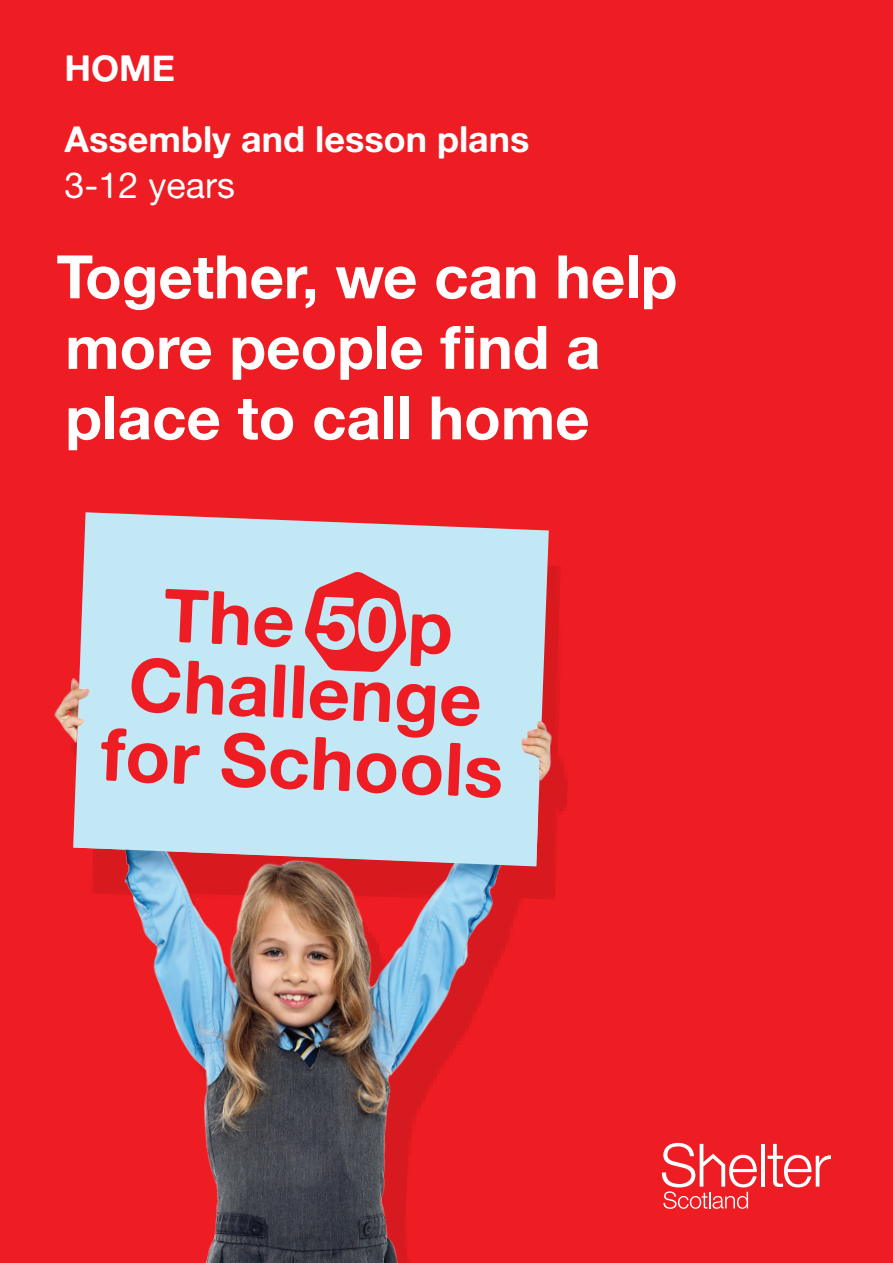
<style>
.page{position:relative;width:893px;height:1263px;background:#ee1d23}
.page>*{position:absolute;margin:0;border:0;box-sizing:border-box;transform-origin:0 0}
.t1{font:73.95px/70.9px "Alte Haas Grotesk Bold";color:#ee1d23;text-align:center}
.t2{font:700 60px/70.5px "Helvetica Neue CE";color:#fff}
.t3{font:36px "Alte Haas Grotesk Bold";color:#fff}
.t4{font:36px "Alte Haas Grotesk";color:#fff}
.s1{color:#c2e7f5}
</style>
<div class="page">
<svg style="left:84px;top:512px;width:465px;height:32px;fill:#c2e7f5"></svg>
<img style="left:54px;top:544px;width:625px;height:719px">
<svg style="left:73px;top:816px;width:465px;height:50px"></svg>
<svg style="left:662px;top:1143px;width:169px;height:94px"></svg>
<p class="t3" style="left:64px;top:46px;width:112px">HOME</p>
<p class="t3" style="left:64px;top:117px;width:467px">Assembly and lesson plans</p>
<p class="t4" style="left:64px;top:164px;width:172px">3-12 years</p>
<p class="t2" style="left:57px;top:242px;width:622px">Together, we can help more people find a place to call home</p>
<p class="t1" style="left:107px;top:577px;width:404px;rotate:2deg">The <span class="s1">50</span> p<br>Challenge for Schools</p>
</div>
